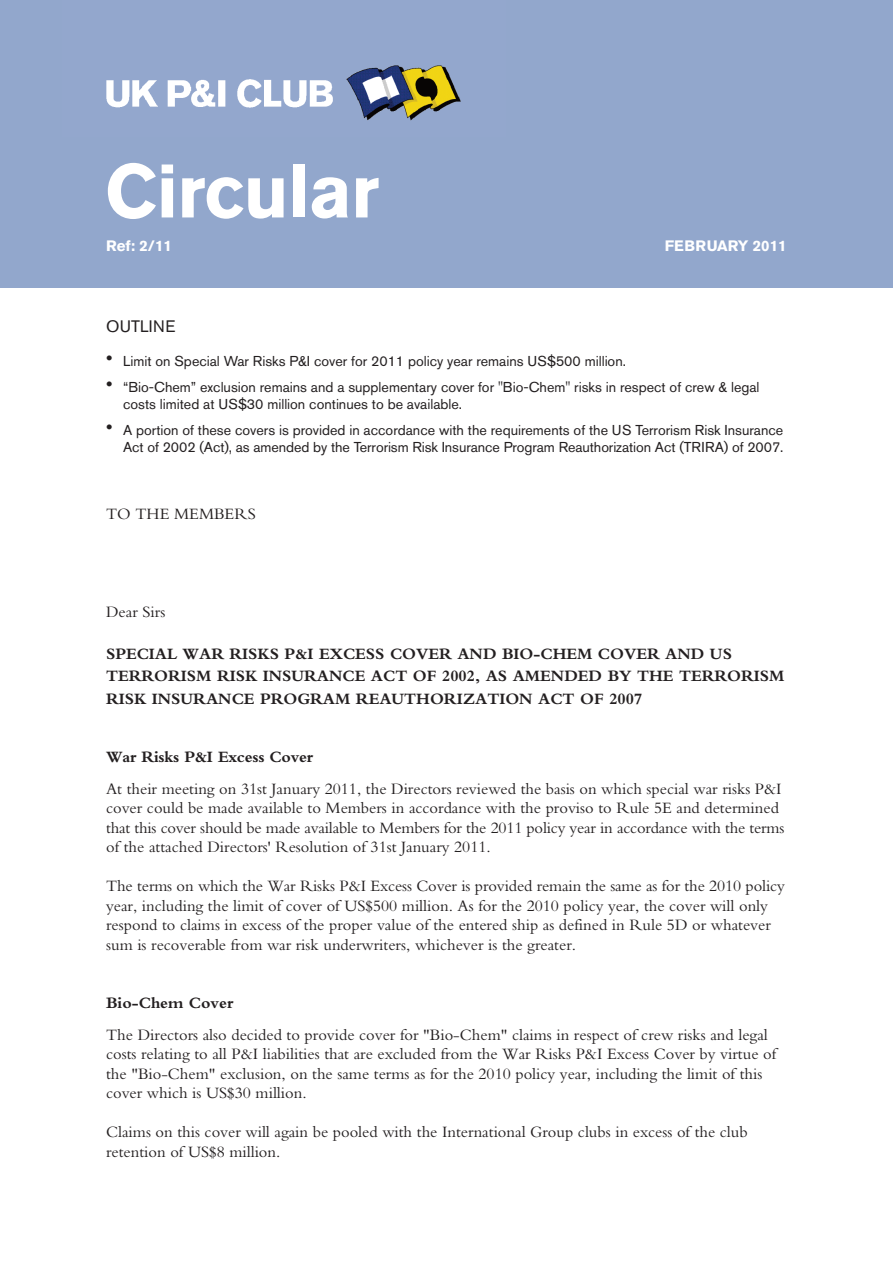
<style>
.page{position:relative;width:893px;height:1263px;background:#fff}
.page>*{position:absolute;margin:0;border:0;box-sizing:border-box;transform-origin:0 0}
.t1{font:700 75px "Akzidenz Grotesk BE";letter-spacing:-.015em;color:#fff}
.t2{font:16.5px/19.5px "Bembo";color:#231f20}
.t3{font:700 16.5px/22.5px "Bembo";color:#231f20}
.t4{font:16.5px "Akzidenz Grotesk BE";letter-spacing:.01em;color:#231f20}
.t5{font:700 15px "Akzidenz Grotesk BE";color:#fff}
.t6{font:14.25px/25.8px "Akzidenz Grotesk BE";color:#231f20}
</style>
<div class="page">
<div style="left:0;top:0;width:892px;height:287px;background:#92a7cc"></div>
<img style="left:106px;top:65px;width:355px;height:56px">
<h1 class="t1" style="left:105px;top:148px;width:276px">Circular</h1>
<p class="t5" style="left:106px;top:237px;width:67px">Ref: 2/11</p>
<p class="t5" style="left:665px;top:237px;width:123px">FEBRUARY 2011</p>
<p class="t4" style="left:106px;top:317px;width:71px">OUTLINE</p>
<p class="t6" style="left:123px;top:348px;width:638px">Limit on Special War Risks P&amp;I cover for 2011 policy year remains US$500 million.<br>“Bio-Chem” exclusion remains and a supplementary cover for "Bio-Chem" risks in respect of crew &amp; legal</p>
<p class="t6" style="left:123px;top:391px;width:662px">costs limited at US$30 million continues to be available.<br>A portion of these covers is provided in accordance with the requirements of the US Terrorism Risk Insurance</p>
<p class="t6" style="left:123px;top:434px;width:662px">Act of 2002 (Act), as amended by the Terrorism Risk Insurance Program Reauthorization Act (TRIRA) of 2007.</p>
<p class="t2" style="left:106px;top:504px;width:151px">TO THE MEMBERS</p>
<p class="t2" style="left:106px;top:601px;width:61px">Dear Sirs</p>
<p class="t3" style="left:106px;top:642px;width:680px">SPECIAL WAR RISKS P&amp;I EXCESS COVER AND BIO-CHEM COVER AND US<br>TERRORISM RISK INSURANCE ACT OF 2002, AS AMENDED BY THE TERRORISM<br>RISK INSURANCE PROGRAM REAUTHORIZATION ACT OF 2007</p>
<p class="t3" style="left:106px;top:745px;width:209px">War Risks P&amp;I Excess Cover</p>
<p class="t2" style="left:106px;top:778px;width:680px">At their meeting on 31st January 2011, the Directors reviewed the basis on which special war risks P&amp;I cover could be made available to Members in accordance with the proviso to Rule 5E and determined that this cover should be made available to Members for the 2011 policy year in accordance with the terms of the attached Directors' Resolution of 31st January 2011.</p>
<p class="t2" style="left:106px;top:876px;width:680px">The terms on which the War Risks P&amp;I Excess Cover is provided remain the same as for the 2010 policy year, including the limit of cover of US$500 million. As for the 2010 policy year, the cover will only respond to claims in excess of the proper value of the entered ship as defined in Rule 5D or whatever sum is recoverable from war risk underwriters, whichever is the greater.</p>
<p class="t3" style="left:106px;top:991px;width:129px">Bio-Chem Cover</p>
<p class="t2" style="left:106px;top:1024px;width:671px">The Directors also decided to provide cover for "Bio-Chem" claims in respect of crew risks and legal costs relating to all P&amp;I liabilities that are excluded from the War Risks P&amp;I Excess Cover by virtue of the "Bio-Chem" exclusion, on the same terms as for the 2010 policy year, including the limit of this cover which is US$30 million.</p>
<p class="t2" style="left:106px;top:1122px;width:643px">Claims on this cover will again be pooled with the International Group clubs in excess of the club retention of US$8 million.</p>
</div>
